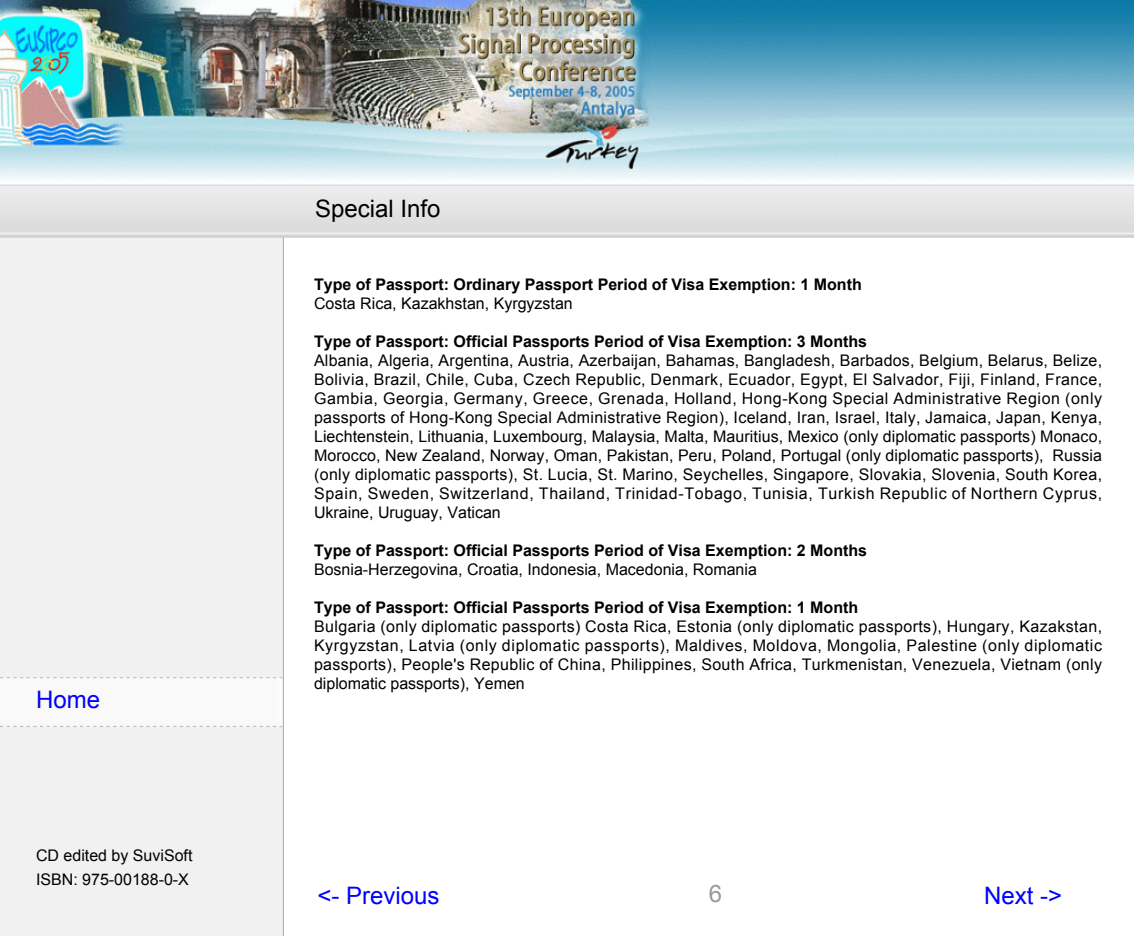
<style>
.page{position:relative;width:1134px;height:936px;background:#fff}
.page>*{position:absolute;margin:0;border:0;box-sizing:border-box;transform-origin:0 0}
.t1{font:24px "Arial";color:#00f}
.t2{font:24px "Arial";color:#000}
.t3{font:24px "Arial";color:#999}
.t4{font:16px/19px "Arial";color:#000;text-align:justify}
.t5{font:700 16px "Arial";color:#000}
</style>
<div class="page">
<div style="left:0;top:237px;width:284px;height:698px;background:#f1f1f1"></div>
<img style="left:0;top:0;width:1134px;height:237px">
<h1 class="t1" style="left:36px;top:684px;width:66px">Home</h1>
<p class="t4" style="left:36px;top:843px;width:158px;line-height:24px">CD edited by SuviSoft<br>ISBN: 975-00188-0-X</p>
<h1 class="t2" style="left:315px;top:193px;width:127px">Special Info</h1>
<p class="t5" style="left:314px;top:273px;width:549px">Type of Passport: Ordinary Passport Period of Visa Exemption: 1 Month</p>
<p class="t4" style="left:314px;top:294px;width:260px">Costa Rica, Kazakhstan, Kyrgyzstan</p>
<p class="t5" style="left:314px;top:330px;width:555px">Type of Passport: Official Passports Period of Visa Exemption: 3 Months</p>
<p class="t4" style="left:314px;top:351px;width:790px">Albania, Algeria, Argentina, Austria, Azerbaijan, Bahamas, Bangladesh, Barbados, Belgium, Belarus, Belize, Bolivia, Brazil, Chile, Cuba, Czech Republic, Denmark, Ecuador, Egypt, El Salvador, Fiji, Finland, France, Gambia, Georgia, Germany, Greece, Grenada, Holland, Hong-Kong Special Administrative Region (only passports of Hong-Kong Special Administrative Region), Iceland, Iran, Israel, Italy, Jamaica, Japan, Kenya, Liechtenstein, Lithuania, Luxembourg, Malaysia, Malta, Mauritius, Mexico (only diplomatic passports) Monaco, Morocco, New Zealand, Norway, Oman, Pakistan, Peru, Poland, Portugal (only diplomatic passports), Russia (only diplomatic passports), St. Lucia, St. Marino, Seychelles, Singapore, Slovakia, Slovenia, South Korea, Spain, Sweden, Switzerland, Thailand, Trinidad-Tobago, Tunisia, Turkish Republic of Northern Cyprus, Ukraine, Uruguay, Vatican</p>
<p class="t5" style="left:314px;top:539px;width:555px">Type of Passport: Official Passports Period of Visa Exemption: 2 Months</p>
<p class="t4" style="left:314px;top:560px;width:444px">Bosnia-Herzegovina, Croatia, Indonesia, Macedonia, Romania</p>
<p class="t5" style="left:314px;top:596px;width:546px">Type of Passport: Official Passports Period of Visa Exemption: 1 Month</p>
<p class="t4" style="left:314px;top:617px;width:790px">Bulgaria (only diplomatic passports) Costa Rica, Estonia (only diplomatic passports), Hungary, Kazakstan, Kyrgyzstan, Latvia (only diplomatic passports), Maldives, Moldova, Mongolia, Palestine (only diplomatic passports), People's Republic of China, Philippines, South Africa, Turkmenistan, Venezuela, Vietnam (only diplomatic passports), Yemen</p>
<h1 class="t1" style="left:317px;top:879px;width:124px">&lt;- Previous</h1>
<h1 class="t3" style="left:709px;top:877px;width:15px">6</h1>
<h1 class="t1" style="left:984px;top:879px;width:80px">Next -&gt;</h1>
</div>
